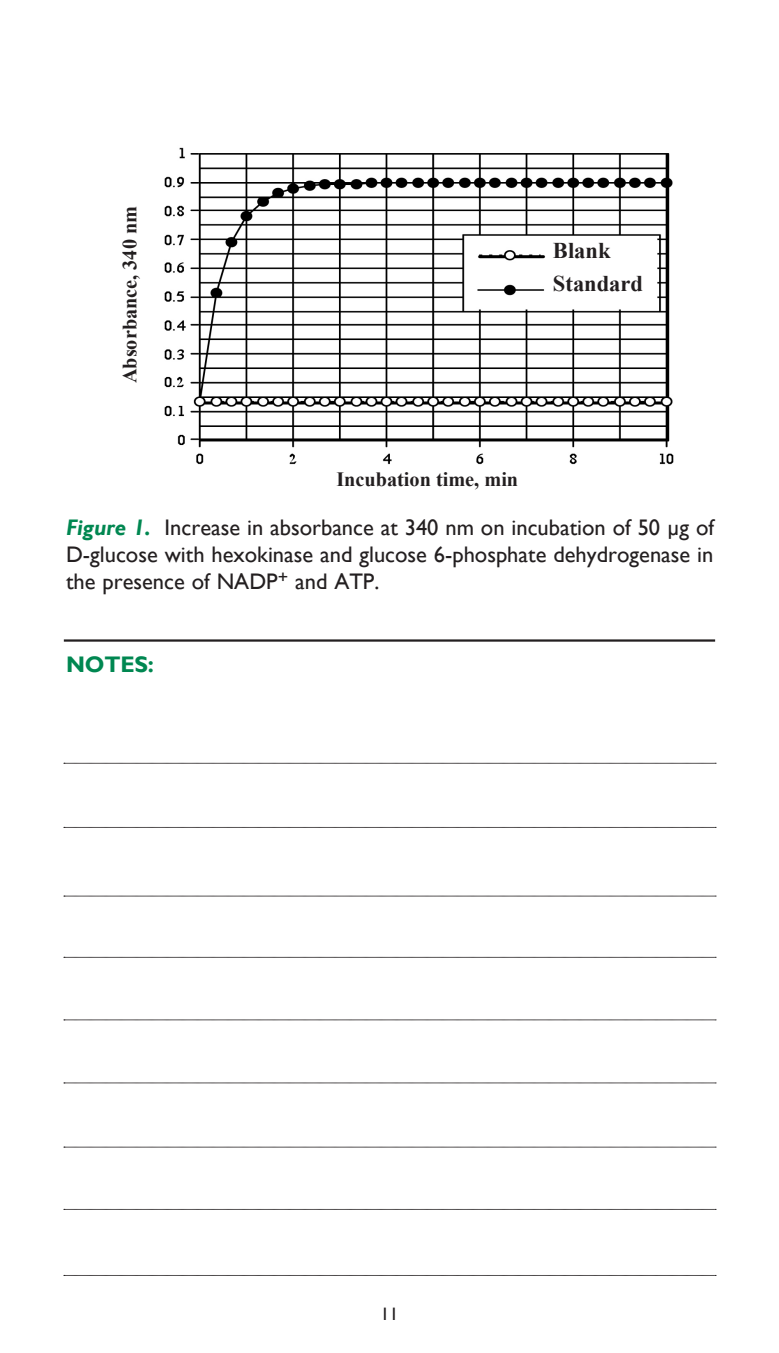
<style>
.page{position:relative;width:779px;height:1353px;background:#fff}
.page>*{position:absolute;margin:0;border:0;box-sizing:border-box;transform-origin:0 0}
.t1{font:22.5px/27px "Gill Sans";color:#231f20;text-align:justify}
.t2{font:700 22.5px "Times New Roman";color:#231f20}
.t3{font:700 22.5px "Gill Sans";letter-spacing:-.01em;color:#008751}
.t4{font:700 20.25px "Times New Roman";color:#231f20}
.t5{font:18px "Gill Sans";color:#231f20}
.s1{font-weight:700;font-style:italic;color:#008751}
</style>
<div class="page">
<svg style="left:64px;top:895px;width:651px;height:1px"></svg>
<svg style="left:64px;top:762px;width:651px;height:1px"></svg>
<svg style="left:64px;top:1146px;width:651px;height:1px"></svg>
<svg style="left:64px;top:1082px;width:651px;height:1px"></svg>
<svg style="left:64px;top:956px;width:651px;height:1px"></svg>
<svg style="left:64px;top:1019px;width:651px;height:1px"></svg>
<hr style="left:64px;top:639px;width:650px;height:2px;background:#231f20">
<img style="left:164px;top:147px;width:510px;height:318px">
<div style="left:552px;top:243px;width:95px;height:57px;background:#fff"></div>
<p class="t4" style="left:115px;top:383px;width:179px;rotate:-90deg">Absorbance, 340 nm</p>
<p class="t2" style="left:552px;top:234px;width:59px">Blank</p>
<p class="t2" style="left:552px;top:267px;width:92px">Standard</p>
<p class="t4" style="left:336px;top:465px;width:183px">Incubation time, min</p>
<p class="t1" style="left:66px;top:514px;width:649px"><span class="s1">Figure 1.</span> Increase in absorbance at 340 nm on incubation of 50 μg of D-glucose with hexokinase and glucose 6-phosphate dehydrogenase in the presence of NADP<sup>+</sup> and ATP.</p>
<p class="t3" style="left:66px;top:650px;width:89px">NOTES:</p>
<p class="t5" style="left:380px;top:1302px;width:19px">11</p>
</div>
